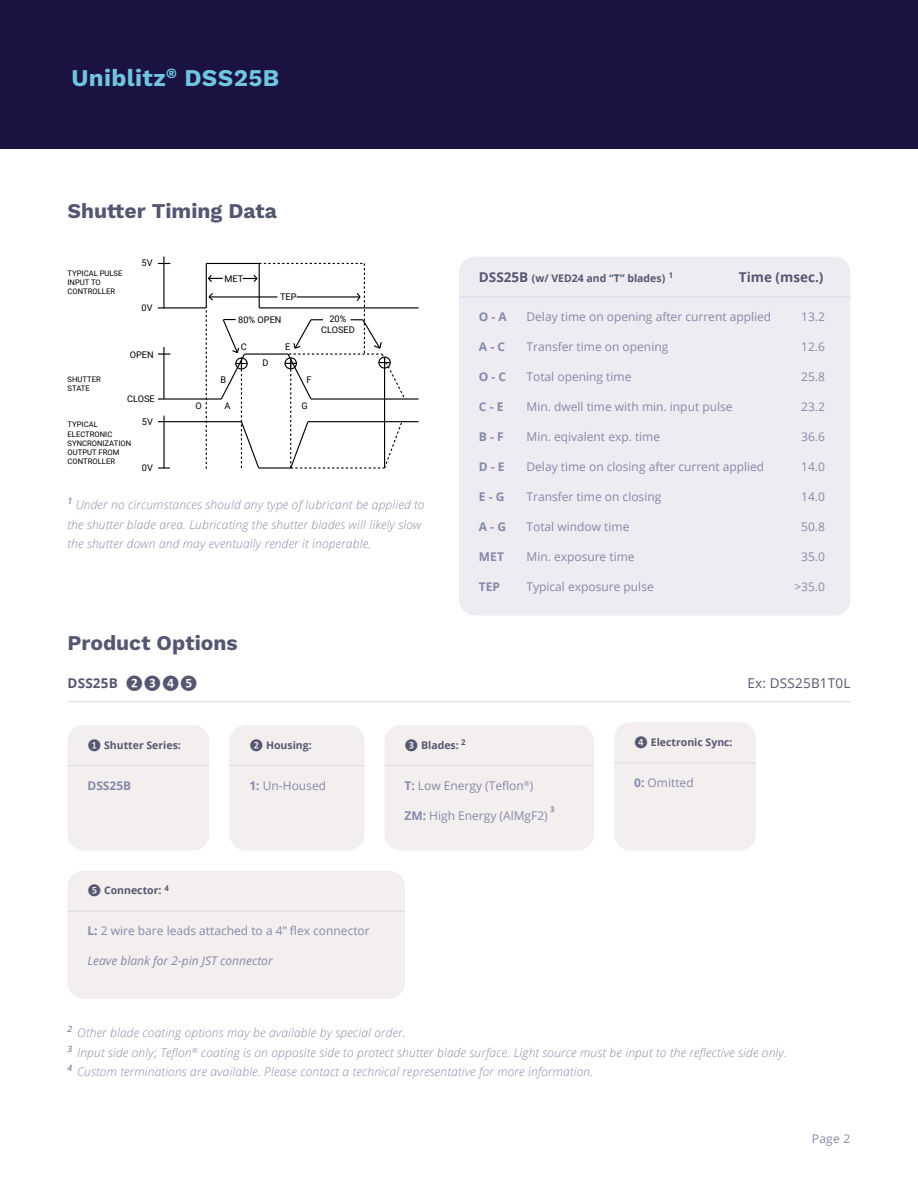
<style>
.page{position:relative;width:918px;height:1188px;background:#fff}
.page>*{position:absolute;margin:0;border:0;box-sizing:border-box;transform-origin:0 0}
.t1{font:700 24px "Work Sans";letter-spacing:.015em;color:#70c5df}
.t2{font:700 21px "Work Sans";color:#545770}
.t3{font:700 13.5px "Open Sans";color:#555770}
.t4{font:13.5px "Open Sans";letter-spacing:.015em;color:#555770}
.t5{font:italic 300 12px/19.5px "Open Sans";letter-spacing:.015em;color:#8689aa}
.t6{font:12px "Open Sans";color:#8589a9}
.t7{font:700 12px "Open Sans";color:#8589a9}
.t8{font:italic 12px "Open Sans";color:#8589a9}
.t9{font:700 10.5px "Open Sans";color:#555770}
.t10{font:9.15px/10.9px "Roboto";color:#000;text-align:center}
.t11{font:700 7.8px "Open Sans";color:#555770}
.t12{font:700 7.8px "Open Sans";color:#8589a9}
.t13{font:7.65px/9.1px "Roboto";color:#000}
.s1{font-size:13.5px}
.s2{font-family:"Calibri"}
.s3{font-weight:700}
</style>
<div class="page">
<div style="left:0;top:0;width:918px;height:148px;background:#1a1240"></div>
<div style="left:459px;top:256px;width:391px;height:360px;background:#eeebf2;border-radius:16px"></div>
<div style="left:67px;top:725px;width:142px;height:125px;background:#f3efee;border-radius:16px"></div>
<div style="left:230px;top:725px;width:134px;height:125px;background:#f3efee;border-radius:16px"></div>
<div style="left:384px;top:725px;width:210px;height:125px;background:#f3efee;border-radius:16px"></div>
<hr style="left:459px;top:297px;width:391px;height:1px;background:#d9dae8">
<hr style="left:68px;top:765px;width:141px;height:1px;background:#d9dae8">
<hr style="left:230px;top:765px;width:134px;height:1px;background:#d9dae8">
<hr style="left:384px;top:765px;width:210px;height:1px;background:#d9dae8">
<hr style="left:68px;top:701px;width:782px;height:1px;background:#d9dae8">
<hr style="left:158px;top:307px;width:48px;height:1px;background:#000">
<hr style="left:259px;top:307px;width:159px;height:1px;background:#000">
<hr style="left:158px;top:398px;width:63px;height:2px;background:#000">
<hr style="left:311px;top:398px;width:107px;height:2px;background:#000">
<hr style="left:163px;top:347px;width:2px;height:52px;background:#000">
<svg style="left:158px;top:353px;width:12px;height:2px"></svg>
<hr style="left:163px;top:257px;width:2px;height:51px;background:#000">
<svg style="left:158px;top:467px;width:12px;height:2px"></svg>
<hr style="left:163px;top:416px;width:2px;height:52px;background:#000">
<hr style="left:158px;top:421px;width:83px;height:1px;background:#000">
<hr style="left:308px;top:421px;width:110px;height:1px;background:#000">
<svg style="left:206px;top:263px;width:200px;height:206px"></svg>
<div style="left:614px;top:722px;width:142px;height:128px;background:#f3efee;border-radius:16px"></div>
<div style="left:67px;top:871px;width:338px;height:128px;background:#f3efee;border-radius:16px"></div>
<hr style="left:614px;top:762px;width:142px;height:1px;background:#d9dae8">
<hr style="left:68px;top:911px;width:337px;height:1px;background:#d9dae8">
<h1 class="t1" style="left:71px;top:64px;width:210px">Uniblitz<sup>®</sup> DSS25B</h1>
<h2 class="t2" style="left:68px;top:199px;width:211px">Shutter Timing Data</h2>
<p class="t13" style="left:68px;top:268px;width:56px">TYPICAL PULSE<br>INPUT TO<br>CONTROLLER</p>
<p class="t10" style="left:142px;top:256px;width:13px">5V</p>
<p class="t10" style="left:142px;top:302px;width:13px">0V</p>
<p class="t10" style="left:130px;top:349px;width:25px">OPEN</p>
<p class="t10" style="left:225px;top:273px;width:20px">MET</p>
<p class="t10" style="left:238px;top:314px;width:45px">80% OPEN</p>
<p class="t10" style="left:241px;top:341px;width:7px">C</p>
<p class="t10" style="left:285px;top:341px;width:7px">E</p>
<p class="t10" style="left:280px;top:291px;width:18px">TEP</p>
<p class="t10" style="left:263px;top:357px;width:8px">D</p>
<p class="t10" style="left:321px;top:313px;width:35px">20%<br>CLOSED</p>
<p class="t13" style="left:68px;top:374px;width:35px">SHUTTER<br>STATE</p>
<p class="t13" style="left:68px;top:420px;width:65px">TYPICAL<br>ELECTRONIC<br>SYNCRONIZATION<br>OUTPUT FROM<br>CONTROLLER</p>
<p class="t5" style="left:68px;top:495px;width:359px"><sup>1</sup> Under no circumstances should any type of lubricant be applied to the shutter blade area. Lubricating the shutter blades will likely slow the shutter down and may eventually render it inoperable.</p>
<p class="t10" style="left:221px;top:374px;width:7px">B</p>
<p class="t10" style="left:306px;top:374px;width:7px">F</p>
<p class="t10" style="left:127px;top:392px;width:29px">CLOSE</p>
<p class="t10" style="left:225px;top:400px;width:7px">A</p>
<p class="t10" style="left:301px;top:400px;width:8px">G</p>
<p class="t10" style="left:196px;top:400px;width:8px">O</p>
<p class="t10" style="left:142px;top:416px;width:13px">5V</p>
<p class="t10" style="left:142px;top:462px;width:13px">0V</p>
<h2 class="t2" style="left:68px;top:631px;width:172px">Product Options</h2>
<p class="t9" style="left:479px;top:271px;width:196px"><span class="s1">DSS25B</span> (w/ VED24 and “T” blades) <sup>1</sup></p>
<p class="t3" style="left:739px;top:268px;width:86px">Time (msec.)</p>
<p class="t7" style="left:479px;top:308px;width:29px">O - A</p>
<p class="t7" style="left:479px;top:338px;width:28px">A - C</p>
<p class="t7" style="left:479px;top:368px;width:29px">O - C</p>
<p class="t7" style="left:479px;top:398px;width:26px">C - E</p>
<p class="t7" style="left:479px;top:428px;width:26px">B - F</p>
<p class="t7" style="left:479px;top:458px;width:27px">D - E</p>
<p class="t7" style="left:479px;top:488px;width:27px">E - G</p>
<p class="t7" style="left:479px;top:518px;width:29px">A - G</p>
<p class="t7" style="left:479px;top:548px;width:26px">MET</p>
<p class="t7" style="left:479px;top:578px;width:23px">TEP</p>
<p class="t6" style="left:527px;top:309px;width:246px">Delay time on opening after current applied</p>
<p class="t6" style="left:527px;top:339px;width:143px">Transfer time on opening</p>
<p class="t6" style="left:527px;top:369px;width:106px">Total opening time</p>
<p class="t6" style="left:527px;top:399px;width:208px">Min. dwell time with min. input pulse</p>
<p class="t6" style="left:527px;top:429px;width:135px">Min. eqivalent exp. time</p>
<p class="t6" style="left:527px;top:459px;width:239px">Delay time on closing after current applied</p>
<p class="t6" style="left:527px;top:489px;width:136px">Transfer time on closing</p>
<p class="t6" style="left:527px;top:519px;width:104px">Total window time</p>
<p class="t6" style="left:527px;top:549px;width:110px">Min. exposure time</p>
<p class="t6" style="left:527px;top:579px;width:129px">Typical exposure pulse</p>
<p class="t6" style="left:801px;top:309px;width:25px">13.2</p>
<p class="t6" style="left:801px;top:339px;width:25px">12.6</p>
<p class="t6" style="left:801px;top:369px;width:25px">25.8</p>
<p class="t6" style="left:801px;top:399px;width:25px">23.2</p>
<p class="t6" style="left:801px;top:429px;width:25px">36.6</p>
<p class="t6" style="left:801px;top:459px;width:25px">14.0</p>
<p class="t6" style="left:801px;top:489px;width:25px">14.0</p>
<p class="t6" style="left:801px;top:519px;width:25px">50.8</p>
<p class="t6" style="left:801px;top:549px;width:25px">35.0</p>
<p class="t6" style="left:794px;top:579px;width:32px">&gt;35.0</p>
<p class="t3" style="left:68px;top:674px;width:132px">DSS25B <span class="s2">❷❸❹❺</span></p>
<p class="t4" style="left:747px;top:674px;width:105px">Ex: DSS25B1T0L</p>
<p class="t9" style="left:87px;top:737px;width:95px"><span class="s2">❶</span> Shutter Series:</p>
<p class="t9" style="left:249px;top:737px;width:64px"><span class="s2">❷</span> Housing:</p>
<p class="t9" style="left:404px;top:737px;width:56px"><span class="s2">❸</span> Blades:</p>
<p class="t11" style="left:461px;top:736px;width:6px">2</p>
<p class="t7" style="left:87px;top:777px;width:45px">DSS25B</p>
<p class="t6" style="left:249px;top:777px;width:78px"><span class="s3">1:</span> Un-Housed</p>
<p class="t6" style="left:404px;top:777px;width:130px"><span class="s3">T:</span> Low Energy (Teflon<sup>®</sup>)</p>
<p class="t6" style="left:404px;top:807px;width:145px"><span class="s3">ZM:</span> High Energy (AlMgF2)</p>
<p class="t12" style="left:550px;top:804px;width:6px">3</p>
<p class="t9" style="left:87px;top:883px;width:76px"><span class="s2">❺</span> Connector:</p>
<p class="t11" style="left:164px;top:882px;width:6px">4</p>
<p class="t6" style="left:87px;top:923px;width:284px"><span class="s3">L:</span> 2 wire bare leads attached to a 4” flex connector</p>
<p class="t8" style="left:87px;top:953px;width:187px">Leave blank for 2-pin JST connector</p>
<p class="t9" style="left:634px;top:735px;width:100px"><span class="s2">❹</span> Electronic Sync:</p>
<p class="t6" style="left:634px;top:774px;width:61px"><span class="s3">0:</span> Omitted</p>
<p class="t5" style="left:68px;top:1023px;width:721px"><sup>2</sup> Other blade coating options may be available by special order.<br><sup>3</sup> Input side only; Teflon<sup>®</sup> coating is on opposite side to protect shutter blade surface. Light source must be input to the reflective side only.<br><sup>4</sup> Custom terminations are available. Please contact a technical representative for more information.</p>
<p class="t6" style="left:812px;top:1131px;width:40px">Page 2</p>
</div>
